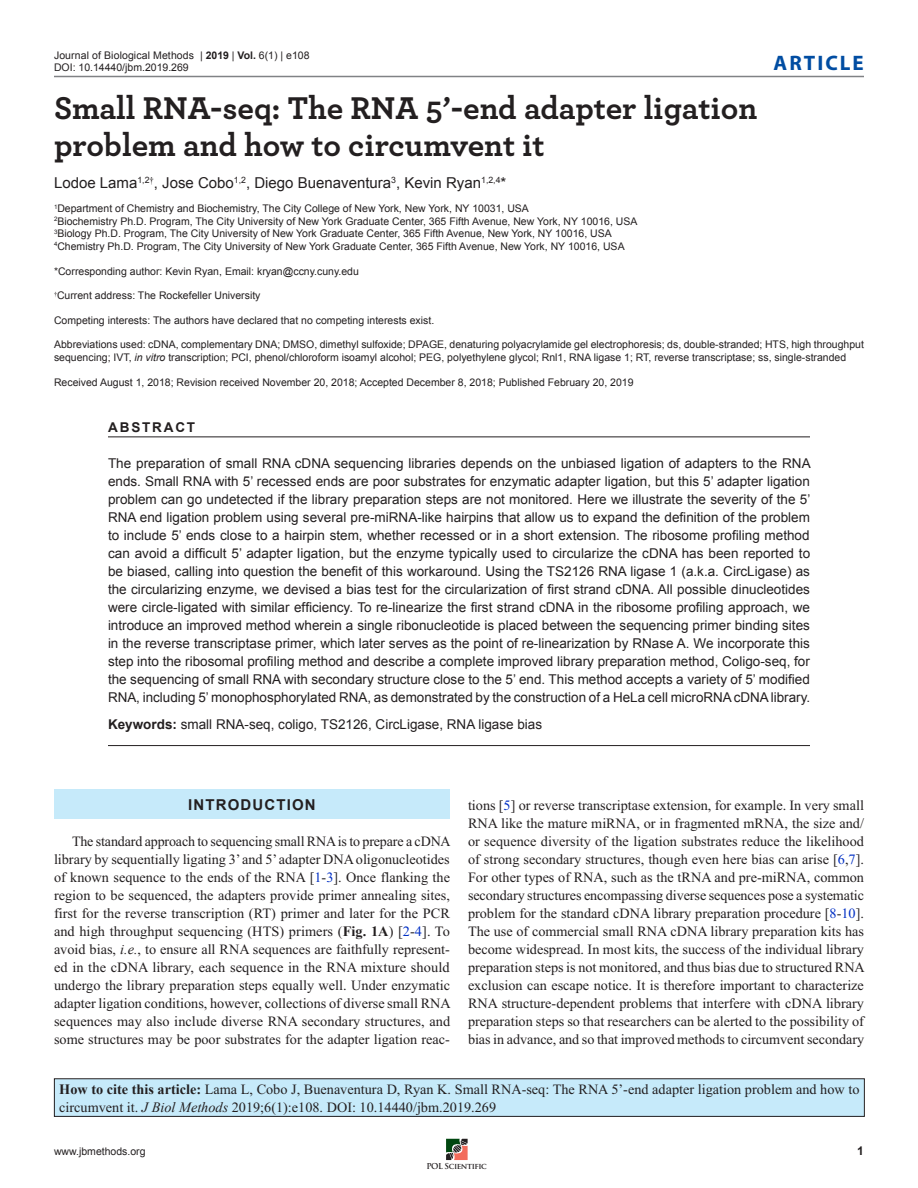
<style>
.page{position:relative;width:918px;height:1188px;background:#fff}
.page>*{position:absolute;margin:0;border:0;box-sizing:border-box;transform-origin:0 0}
.t1{font:700 33px/37.5px "Archer";color:#231f20}
.Article_Type{font:700 21px "Myriad Pro";letter-spacing:.095em;color:#014da2}
.Authors{font:15px "Arial";color:#231f20}
.Section_Header{font:700 15px "Arial";letter-spacing:.075em;color:#231f20}
.Body{font:14.25px/18px "Times New Roman";color:#231f20;text-align:justify}
.Citation{font:14.25px/18px "Times New Roman";color:#231f20}
.Abstract{font:13.5px/18px "Arial";color:#231f20;text-align:justify}
.Keywords{font:13.5px "Arial";color:#231f20}
.Abstract_title{font:700 13.5px "Arial";letter-spacing:.135em;color:#231f20}
.t2{font:700 12px "Arial";color:#231f20}
.Corresponding_author{font:10.5px/12.6px "Arial";color:#231f20}
.Abbreivations{font:10.5px/12.6px "Arial";color:#231f20}
.Manuscript_info{font:10.5px/12.6px "Arial";color:#231f20}
.Competing_interests{font:10.5px "Arial";color:#231f20}
.Current_address{font:10.5px "Arial";color:#231f20}
.t3{font:700 7.95px "Trajan Pro";letter-spacing:-.05em;color:#231f20}
.s1{font-weight:700}
.s2{font-style:italic}
.s3{color:#002fc4}
</style>
<div class="page">
<svg style="left:446px;top:1139px;width:22px;height:21px"></svg>
<hr style="left:54px;top:76px;width:810px;height:1px;background:#808285">
<hr style="left:108px;top:436px;width:702px;height:1px;background:#231f20">
<hr style="left:108px;top:745px;width:702px;height:1px;background:#231f20">
<div style="left:54px;top:789px;width:396px;height:30px;background:#c6eafa"></div>
<div style="left:54px;top:1079px;width:810px;height:37px;background:#c6eafa"></div>
<div style="left:54px;top:1078px;width:811px;height:39px;border:1px solid #231f20"></div>
<p class="Manuscript_info" style="left:54px;top:49px;width:257px">Journal of Biological Methods | <span class="s1">2019</span> | <span class="s1">Vol.</span> 6(1) | e108<br>DOI: 10.14440/jbm.2019.269</p>
<p class="t1" style="left:54px;top:86px;width:705px">Small RNA-seq: The RNA 5’-end adapter ligation problem and how to circumvent it</p>
<p class="Authors" style="left:54px;top:172px;width:454px">Lodoe Lama<sup>1,2</sup><sup>†</sup>, Jose Cobo<sup>1,2</sup>, Diego Buenaventura<sup>3</sup>, Kevin Ryan<sup>1,2,4</sup>*</p>
<p class="Corresponding_author" style="left:54px;top:202px;width:585px"><sup>1</sup>Department of Chemistry and Biochemistry, The City College of New York, New York, NY 10031, USA<br><sup>2</sup>Biochemistry Ph.D. Program, The City University of New York Graduate Center, 365 Fifth Avenue, New York, NY 10016, USA <sup>3</sup>Biology Ph.D. Program, The City University of New York Graduate Center, 365 Fifth Avenue, New York, NY 10016, USA <sup>4</sup>Chemistry Ph.D. Program, The City University of New York Graduate Center, 365 Fifth Avenue, New York, NY 10016, USA</p>
<p class="Corresponding_author" style="left:54px;top:264px;width:306px">*Corresponding author: Kevin Ryan, Email: kryan@ccny.cuny.edu</p>
<p class="Current_address" style="left:54px;top:288px;width:208px"><sup>†</sup>Current address: The Rockefeller University</p>
<p class="Competing_interests" style="left:54px;top:313px;width:382px">Competing interests: The authors have declared that no competing interests exist.</p>
<p class="Abbreivations" style="left:54px;top:338px;width:811px">Abbreviations used: cDNA, complementary DNA; DMSO, dimethyl sulfoxide; DPAGE, denaturing polyacrylamide gel electrophoresis; ds, double-stranded; HTS, high throughput sequencing; IVT, <span class="s2">in vitro</span> transcription; PCI, phenol/chloroform isoamyl alcohol; PEG, polyethylene glycol; Rnl1, RNA ligase 1; RT, reverse transcriptase; ss, single-stranded</p>
<p class="Manuscript_info" style="left:54px;top:375px;width:581px">Received August 1, 2018; Revision received November 20, 2018; Accepted December 8, 2018; Published February 20, 2019</p>
<p class="Abstract_title" style="left:108px;top:418px;width:88px">ABSTRACT</p>
<p class="Abstract" style="left:108px;top:454px;width:704px">The preparation of small RNA cDNA sequencing libraries depends on the unbiased ligation of adapters to the RNA ends. Small RNA with 5’ recessed ends are poor substrates for enzymatic adapter ligation, but this 5’ adapter ligation problem can go undetected if the library preparation steps are not monitored. Here we illustrate the severity of the 5’ RNA end ligation problem using several pre-miRNA-like hairpins that allow us to expand the definition of the problem to include 5’ ends close to a hairpin stem, whether recessed or in a short extension. The ribosome profiling method can avoid a difficult 5’ adapter ligation, but the enzyme typically used to circularize the cDNA has been reported to be biased, calling into question the benefit of this workaround. Using the TS2126 RNA ligase 1 (a.k.a. CircLigase) as the circularizing enzyme, we devised a bias test for the circularization of first strand cDNA. All possible dinucleotides were circle-ligated with similar efficiency. To re-linearize the first strand cDNA in the ribosome profiling approach, we introduce an improved method wherein a single ribonucleotide is placed between the sequencing primer binding sites in the reverse transcriptase primer, which later serves as the point of re-linearization by RNase A. We incorporate this step into the ribosomal profiling method and describe a complete improved library preparation method, Coligo-seq, for the sequencing of small RNA with secondary structure close to the 5’ end. This method accepts a variety of 5’ modified RNA, including 5’ monophosphorylated RNA, as demonstrated by the construction of a HeLa cell microRNA cDNA library.</p>
<p class="Keywords" style="left:108px;top:715px;width:436px"><span class="s1">Keywords:</span> small RNA-seq, coligo, TS2126, CircLigase, RNA ligase bias</p>
<p class="Article_Type" style="left:774px;top:49px;width:92px">ARTICLE</p>
<p class="Section_Header" style="left:188px;top:794px;width:129px">INTRODUCTION</p>
<p class="Body" style="left:54px;top:832px;width:398px;text-indent:18px">The standard approach to sequencing small RNA is to prepare a cDNA library by sequentially ligating 3’ and 5’ adapter DNA oligonucleotides of known sequence to the ends of the RNA [<span class="s3">1</span>-<span class="s3">3</span>]. Once flanking the region to be sequenced, the adapters provide primer annealing sites, first for the reverse transcription (RT) primer and later for the PCR and high throughput sequencing (HTS) primers (<span class="s1">Fig. 1A</span>) [<span class="s3">2</span>-<span class="s3">4</span>]. To avoid bias, <span class="s2">i.e.</span>, to ensure all RNA sequences are faithfully represent&shy;ed in the cDNA library, each sequence in the RNA mixture should undergo the library preparation steps equally well. Under enzymatic adapter ligation conditions, however, collections of diverse small RNA sequences may also include diverse RNA secondary structures, and some structures may be poor substrates for the adapter ligation reac-</p>
<p class="Body" style="left:468px;top:796px;width:398px">tions [<span class="s3">5</span>] or reverse transcriptase extension, for example. In very small RNA like the mature miRNA, or in fragmented mRNA, the size and/ or sequence diversity of the ligation substrates reduce the likelihood of strong secondary structures, though even here bias can arise [<span class="s3">6</span>,<span class="s3">7</span>].<br>For other types of RNA, such as the tRNA and pre-miRNA, common secondary structures encompassing diverse sequences pose a systematic problem for the standard cDNA library preparation procedure [<span class="s3">8</span>-<span class="s3">10</span>].<br>The use of commercial small RNA cDNA library preparation kits has become widespread. In most kits, the success of the individual library preparation steps is not monitored, and thus bias due to structured RNA exclusion can escape notice. It is therefore important to characterize RNA structure-dependent problems that interfere with cDNA library preparation steps so that researchers can be alerted to the possibility of bias in advance, and so that improved methods to circumvent secondary</p>
<p class="Citation" style="left:59px;top:1080px;width:802px"><span class="s1">How to cite this article:</span> Lama L, Cobo J, Buenaventura D, Ryan K. Small RNA-seq: The RNA 5’-end adapter ligation problem and how to circumvent it. <span class="s2">J Biol Methods</span> 2019;6(1):e108. DOI: 10.14440/jbm.2019.269</p>
<p class="Corresponding_author" style="left:54px;top:1145px;width:93px">www.jbmethods.org</p>
<p class="t2" style="left:857px;top:1142px;width:8px">1</p>
<p class="t3" style="left:427px;top:1161px;width:62px">POL Scientific</p>
</div>
